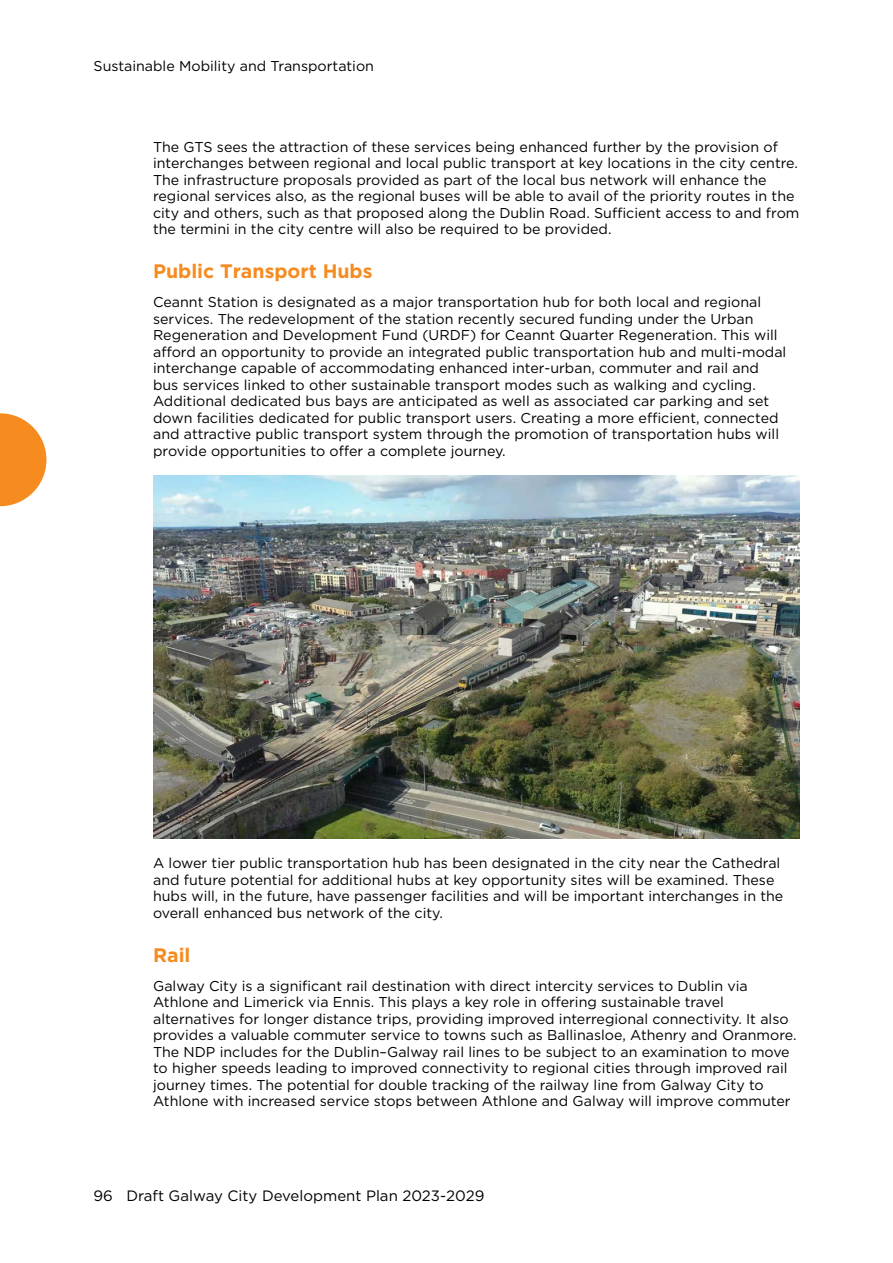
<style>
.page{position:relative;width:893px;height:1263px;background:#fff}
.page>*{position:absolute;margin:0;border:0;box-sizing:border-box;transform-origin:0 0}
.t1{font:700 19.5px "Gotham";color:#f68b1f}
.t2{font:15px "Gotham";color:#000}
.t3{font:14.25px/16.5px "Gotham";color:#000}
</style>
<div class="page">
<svg style="left:0;top:413px;width:46px;height:93px"></svg>
<img style="left:153px;top:475px;width:646px;height:363px">
<p class="t3" style="left:94px;top:57px;width:282px">Sustainable Mobility and Transportation</p>
<p class="t3" style="left:153px;top:138px;width:648px">The GTS sees the attraction of these services being enhanced further by the provision of interchanges between regional and local public transport at key locations in the city centre.<br>The infrastructure proposals provided as part of the local bus network will enhance the regional services also, as the regional buses will be able to avail of the priority routes in the city and others, such as that proposed along the Dublin Road. Sufficient access to and from the termini in the city centre will also be required to be provided.</p>
<h1 class="t1" style="left:153px;top:260px;width:221px">Public Transport Hubs</h1>
<p class="t3" style="left:153px;top:294px;width:635px">Ceannt Station is designated as a major transportation hub for both local and regional services. The redevelopment of the station recently secured funding under the Urban Regeneration and Development Fund (URDF) for Ceannt Quarter Regeneration. This will afford an opportunity to provide an integrated public transportation hub and multi-modal interchange capable of accommodating enhanced inter-urban, commuter and rail and bus services linked to other sustainable transport modes such as walking and cycling.<br>Additional dedicated bus bays are anticipated as well as associated car parking and set down facilities dedicated for public transport users. Creating a more efficient, connected and attractive public transport system through the promotion of transportation hubs will provide opportunities to offer a complete journey.</p>
<p class="t3" style="left:153px;top:855px;width:632px">A lower tier public transportation hub has been designated in the city near the Cathedral and future potential for additional hubs at key opportunity sites will be examined. These hubs will, in the future, have passenger facilities and will be important interchanges in the overall enhanced bus network of the city.</p>
<h1 class="t1" style="left:153px;top:943px;width:39px">Rail</h1>
<p class="t3" style="left:153px;top:977px;width:645px">Galway City is a significant rail destination with direct intercity services to Dublin via Athlone and Limerick via Ennis. This plays a key role in offering sustainable travel alternatives for longer distance trips, providing improved interregional connectivity. It also provides a valuable commuter service to towns such as Ballinasloe, Athenry and Oranmore.<br>The NDP includes for the Dublin–Galway rail lines to be subject to an examination to move to higher speeds leading to improved connectivity to regional cities through improved rail journey times. The potential for double tracking of the railway line from Galway City to Athlone with increased service stops between Athlone and Galway will improve commuter</p>
<p class="t2" style="left:94px;top:1186px;width:392px">96 Draft Galway City Development Plan 2023-2029</p>
</div>
